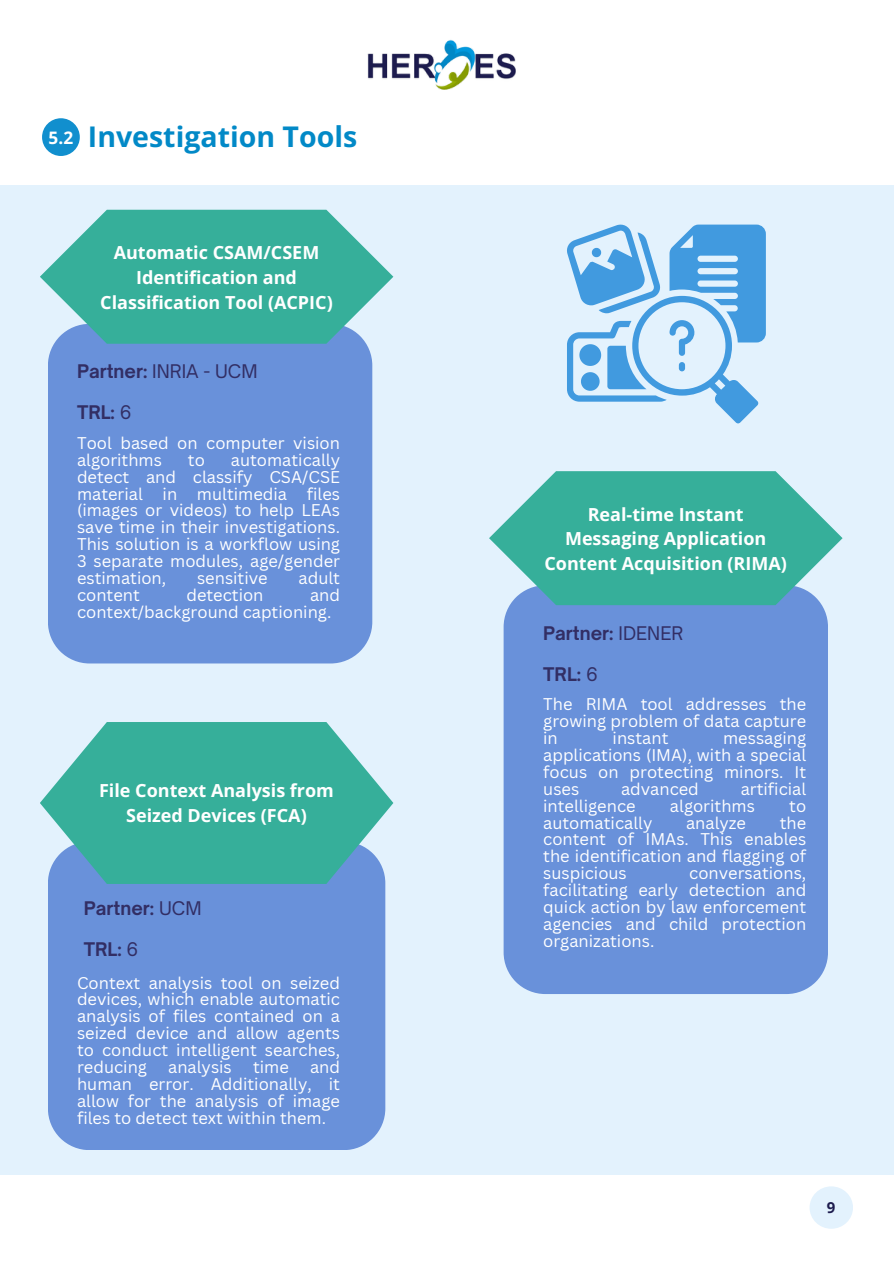
<style>
.page{position:relative;width:894px;height:1264px;background:#fff}
.page>*{position:absolute;margin:0;border:0;box-sizing:border-box;transform-origin:0 0}
.t1{font:700 28.5px "Open Sans";color:#0289c7}
.t2{font:700 18px/24.8px "Open Sans";color:#fff;text-align:center}
.t3{font:700 18px "Open Sauce One";color:#322e64}
.t4{font:18px "Open Sauce One";color:#322e64}
.t5{font:700 17.25px "Open Sans";color:#fff}
.t6{font:16.5px/16.8px "Canva Sans";color:#fff;text-align:justify}
.t7{font:700 15px "Open Sans";color:#1d1c4e}
.s1{font-weight:700}
.s2{font-weight:400}
</style>
<div class="page">
<div style="left:42px;top:118px;width:38px;height:38px;background:#118fce;border-radius:50%"></div>
<img style="left:367px;top:39px;width:149px;height:50px">
<div style="left:809px;top:1186px;width:43px;height:42px;background:#e3f2fd;border-radius:50%"></div>
<div style="left:0;top:185px;width:893px;height:989px;background:#e3f2fd"></div>
<div style="left:48px;top:344px;width:324px;height:319px;background:#6991da"></div>
<div style="left:503px;top:605px;width:324px;height:389px;background:#6991da"></div>
<div style="left:48px;top:884px;width:337px;height:266px;background:#6991da"></div>
<svg style="left:40px;top:210px;width:353px;height:134px;fill:#36af9a"></svg>
<svg style="left:489px;top:471px;width:353px;height:134px;fill:#36af9a"></svg>
<svg style="left:40px;top:722px;width:353px;height:162px;fill:#36af9a"></svg>
<svg style="left:567px;top:224px;width:198px;height:199px"></svg>
<p class="t5" style="left:49px;top:125px;width:26px">5.2</p>
<h3 class="t1" style="left:88px;top:116px;width:271px">Investigation Tools</h3>
<h1 class="t2" style="left:100px;top:240px;width:234px">Automatic CSAM/CSEM<br>Identification and<br>Classification Tool (ACPIC)</h1>
<p class="t4" style="left:77px;top:360px;width:182px"><span class="s1">Partner:</span> INRIA - UCM</p>
<p class="t3" style="left:77px;top:401px;width:56px">TRL: <span class="s2">6</span></p>
<h2 class="t6" style="left:77px;top:434px;width:264px">Tool based on computer vision algorithms</h2>
<h2 class="t6" style="left:77px;top:451px;width:264px;text-indent:154px">automatically detect and classify CSA/CSE material in multimedia files (images or videos) to help LEAs save time in their investigations.<br>This solution is a workflow using 3 separate modules, age/gender estimation,</h2>
<h2 class="t6" style="left:188px;top:451px;width:18px">to</h2>
<h2 class="t6" style="left:197px;top:569px;width:72px">sensitive</h2>
<h2 class="t6" style="left:298px;top:569px;width:43px">adult</h2>
<h2 class="t6" style="left:77px;top:586px;width:64px">content</h2>
<h2 class="t6" style="left:186px;top:586px;width:79px">detection</h2>
<h2 class="t6" style="left:77px;top:586px;width:264px;text-indent:233px">and context/background captioning.</h2>
<h2 class="t2" style="left:99px;top:778px;width:236px">File Context Analysis from<br>Seized Devices (FCA)</h2>
<h2 class="t3" style="left:84px;top:897px;width:119px">Partner: <span class="s2">UCM</span></h2>
<p class="t3" style="left:84px;top:938px;width:56px">TRL: <span class="s2">6</span></p>
<h3 class="t6" style="left:77px;top:973px;width:264px">Context analysis tool on seized devices, which enable automatic analysis of files contained on a seized device and allow agents to conduct intelligent searches, reducing</h3>
<h3 class="t6" style="left:77px;top:1058px;width:264px;text-indent:233px">and human error. Additionally, it allow for the analysis of image files to detect text within them.</h3>
<h3 class="t6" style="left:168px;top:1058px;width:65px">analysis</h3>
<h3 class="t6" style="left:253px;top:1058px;width:37px">time</h3>
<p class="t2" style="left:544px;top:501px;width:244px">Real-time Instant<br>Messaging Application<br>Content Acquisition (RIMA)</p>
<h3 class="t3" style="left:543px;top:621px;width:142px">Partner: <span class="s2">IDENER</span></h3>
<p class="t3" style="left:543px;top:662px;width:56px">TRL: <span class="s2">6</span></p>
<p class="t6" style="left:543px;top:695px;width:264px">The RIMA tool addresses the growing problem of data capture in</p>
<p class="t6" style="left:543px;top:729px;width:264px;text-indent:180px">messaging applications (IMA), with a special focus on protecting minors. It uses</p>
<p class="t6" style="left:612px;top:729px;width:57px">instant</p>
<p class="t6" style="left:621px;top:780px;width:79px">advanced</p>
<p class="t6" style="left:740px;top:780px;width:67px">artificial</p>
<p class="t6" style="left:543px;top:796px;width:94px">intelligence</p>
<p class="t6" style="left:669px;top:796px;width:86px">algorithms</p>
<p class="t6" style="left:789px;top:796px;width:18px">to</p>
<p class="t6" style="left:543px;top:813px;width:111px">automatically</p>
<p class="t6" style="left:686px;top:813px;width:61px">analyze</p>
<p class="t6" style="left:543px;top:813px;width:264px;text-indent:236px">the content of IMAs. This enables the identification and flagging of suspicious</p>
<p class="t6" style="left:543px;top:864px;width:264px;text-indent:146px">conversations, facilitating early detection and quick action by law enforcement agencies and child protection organizations.</p>
<h3 class="t7" style="left:826px;top:1197px;width:10px">9</h3>
</div>
